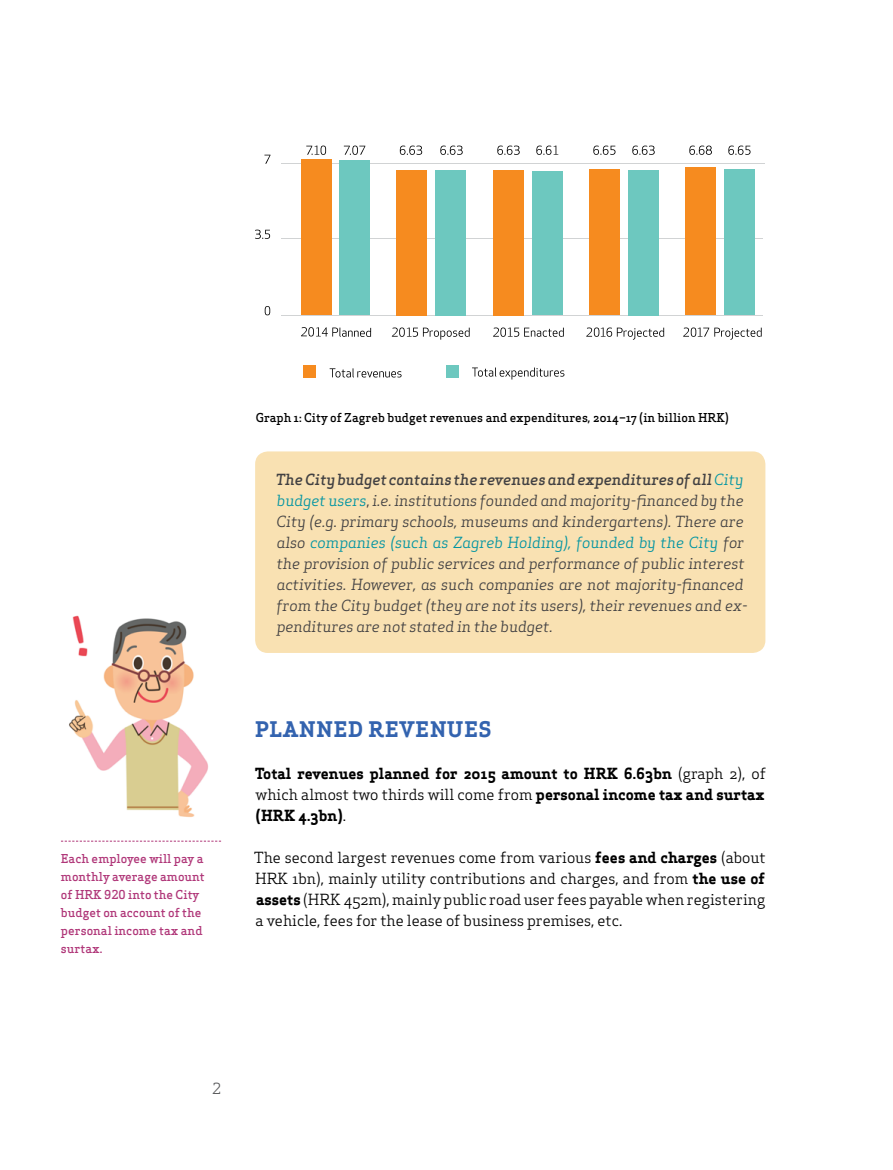
<style>
.page{position:relative;width:893px;height:1170px;background:#fff}
.page>*{position:absolute;margin:0;border:0;box-sizing:border-box;transform-origin:0 0}
.t1{font:700 21px "Apex Serif";letter-spacing:.05em;color:#3363af}
.t2{font:italic 15px/21px "Apex Serif";color:#414042}
.t3{font:15px/21px "Apex Serif";color:#000;text-align:justify}
.t4{font:700 15px/21px "Apex Serif";color:#000;text-align:justify}
.t5{font:15px "Apex Serif";color:#58595b}
.t6{font:500 12px/18px "Apex Serif";color:#b03779}
.t7{font:500 12px "Apex Serif";color:#000}
.s1{font-weight:500}
.s2{color:#0094a2}
.s3{font-style:normal}
.s4{font-weight:400}
.s5{font-weight:700}
</style>
<div class="page">
<div style="left:255px;top:451px;width:510px;height:202px;background:#f9e1b2;border-radius:13px"></div>
<img style="left:69px;top:615px;width:139px;height:202px">
<svg style="left:61px;top:840px;width:160px;height:1px"></svg>
<hr style="left:281px;top:164px;width:483px;height:1px;background:#d1d3d4">
<hr style="left:281px;top:238px;width:482px;height:1px;background:#d1d3d4">
<hr style="left:281px;top:315px;width:482px;height:1px;background:#d1d3d4">
<svg style="left:264px;top:155px;width:6px;height:9px"></svg>
<svg style="left:265px;top:306px;width:5px;height:9px"></svg>
<svg style="left:255px;top:229px;width:15px;height:10px"></svg>
<div style="left:301px;top:160px;width:30px;height:155px;background:#f68b1f"></div>
<div style="left:339px;top:160px;width:31px;height:155px;background:#6dc8bf"></div>
<div style="left:397px;top:170px;width:30px;height:145px;background:#f68b1f"></div>
<div style="left:494px;top:170px;width:30px;height:145px;background:#f68b1f"></div>
<svg style="left:301px;top:327px;width:70px;height:10px"></svg>
<svg style="left:392px;top:327px;width:78px;height:12px"></svg>
<svg style="left:493px;top:327px;width:71px;height:10px"></svg>
<svg style="left:586px;top:327px;width:78px;height:13px"></svg>
<div style="left:446px;top:364px;width:13px;height:13px;background:#6dc8bf"></div>
<div style="left:303px;top:364px;width:13px;height:13px;background:#f68b1f"></div>
<svg style="left:472px;top:367px;width:92px;height:12px"></svg>
<svg style="left:330px;top:368px;width:72px;height:9px"></svg>
<svg style="left:344px;top:145px;width:21px;height:10px"></svg>
<div style="left:436px;top:170px;width:30px;height:145px;background:#6dc8bf"></div>
<svg style="left:400px;top:145px;width:22px;height:10px"></svg>
<svg style="left:440px;top:145px;width:23px;height:10px"></svg>
<div style="left:532px;top:171px;width:30px;height:144px;background:#6dc8bf"></div>
<div style="left:590px;top:169px;width:30px;height:146px;background:#f68b1f"></div>
<svg style="left:497px;top:145px;width:23px;height:10px"></svg>
<svg style="left:536px;top:145px;width:22px;height:10px"></svg>
<svg style="left:593px;top:145px;width:22px;height:10px"></svg>
<svg style="left:632px;top:145px;width:23px;height:10px"></svg>
<svg style="left:306px;top:145px;width:20px;height:10px"></svg>
<svg style="left:683px;top:327px;width:79px;height:13px"></svg>
<div style="left:686px;top:168px;width:30px;height:147px;background:#f68b1f"></div>
<div style="left:725px;top:169px;width:30px;height:146px;background:#6dc8bf"></div>
<svg style="left:689px;top:145px;width:23px;height:10px"></svg>
<svg style="left:728px;top:145px;width:22px;height:10px"></svg>
<div style="left:629px;top:170px;width:30px;height:145px;background:#6dc8bf"></div>
<p class="t6" style="left:61px;top:849px;width:145px">Each employee will pay a monthly average amount of HRK 920 into the City budget on account of the personal income tax and surtax.</p>
<p class="t7" style="left:256px;top:409px;width:475px">Graph 1: City of Zagreb budget revenues and expenditures, 2014–17 (in billion HRK)</p>
<p class="t2" style="left:276px;top:468px;width:473px"><span class="s1">The City budget contains the revenues and expenditures of all</span> <span class="s2">City budget users</span><span class="s3">,</span> i.e. institutions founded and majority-financed by the City (e.g. primary schools, museums and kindergartens). There are also <span class="s2">companies (such as Zagreb Holding), founded by the City</span> for the provision of public services and performance of public interest activities. However, as such companies are not majority-financed from the City budget (they are not its users), their revenues and ex&shy;penditures are not stated in the budget.</p>
<h1 class="t1" style="left:255px;top:715px;width:236px">PLANNED REVENUES</h1>
<p class="t4" style="left:255px;top:762px;width:512px">Total revenues planned for 2015 amount to HRK 6.63bn <span class="s4">(graph 2), of which almost two thirds will come from</span> personal income tax and surtax (HRK 4.3bn)<span class="s4">.</span></p>
<p class="t3" style="left:254px;top:846px;width:513px">The second largest revenues come from various <span class="s5">fees and charges</span> (about HRK 1bn), mainly utility contributions and charges, and from <span class="s5">the use of assets</span> (HRK 452m), mainly public road user fees payable when registering a vehicle, fees for the lease of business premises, etc.</p>
<p class="t5" style="left:212px;top:1078px;width:10px">2</p>
</div>
